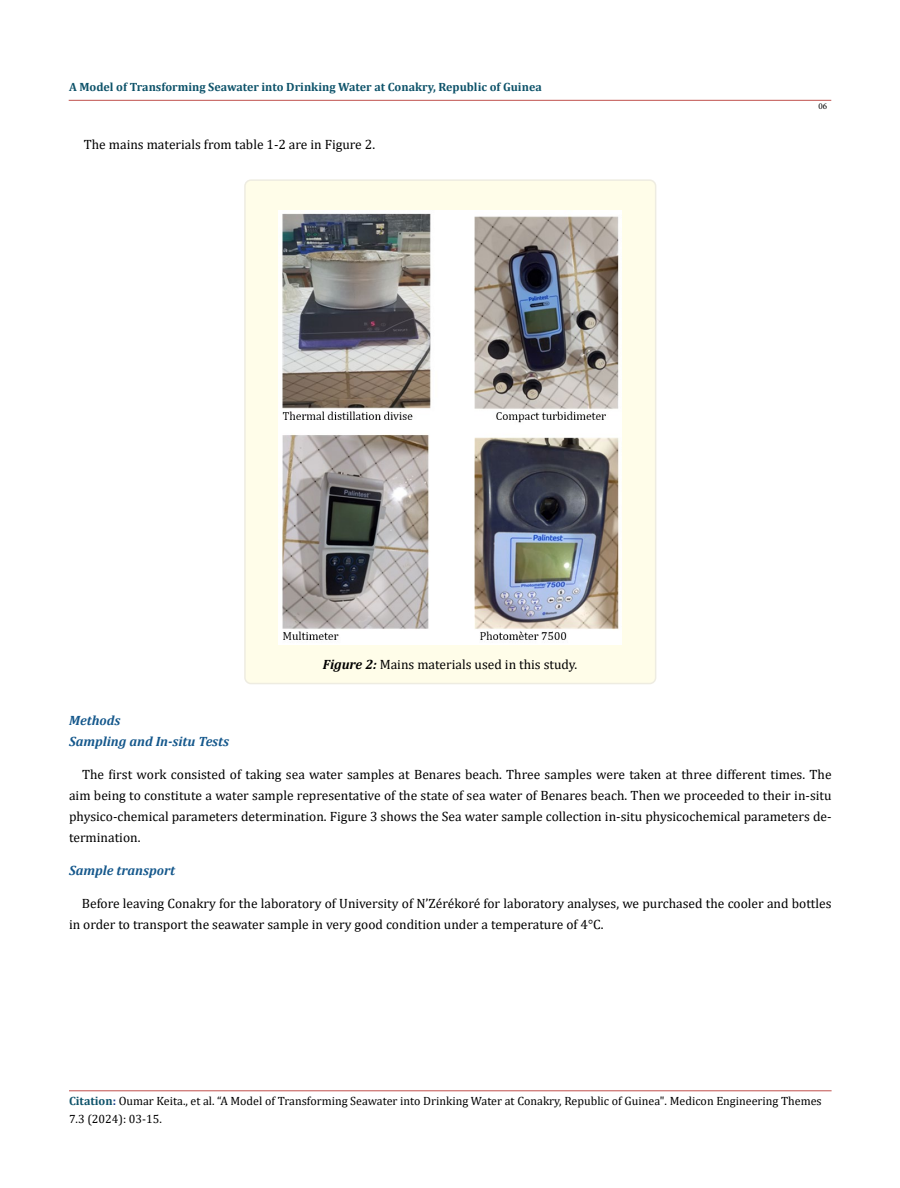
<style>
.page{position:relative;width:900px;height:1188px;background:#fff}
.page>*{position:absolute;margin:0;border:0;box-sizing:border-box;transform-origin:0 0}
.t1{font:13.5px/21px "Cambria";color:#000;text-align:justify}
.t2{font:italic 700 13.5px/21px "Cambria";color:#15588c}
.t3{font:12px/18px "Cambria";color:#000}
.t4{font:700 12px "Cambria";color:#0e536a}
.t5{font:9px "Minion Pro";color:#000}
.s1{font-weight:700;font-style:italic}
.s2{font-weight:700;color:#0e536a}
.s3{font-weight:700;color:#173e88}
</style>
<div class="page">
<hr style="left:69px;top:1091px;width:763px;height:1px;background:#c0504d">
<hr style="left:69px;top:100px;width:762px;height:1px;background:#c0504d">
<div style="left:245px;top:180px;width:411px;height:504px;background:#fffde9;border-radius:6px"></div>
<div style="left:244px;top:179px;width:412px;height:505px;border:2px solid #eeece1;border-radius:6px"></div>
<img style="left:278px;top:210px;width:344px;height:434px">
<p class="t4" style="left:69px;top:79px;width:474px">A Model of Transforming Seawater into Drinking Water at Conakry, Republic of Guinea</p>
<p class="t1" style="left:84px;top:133px;width:293px">The mains materials from table 1-2 are in Figure 2.</p>
<p class="t1" style="left:323px;top:654px;width:256px"><span class="s1">Figure 2:</span> Mains materials used in this study.</p>
<p class="t5" style="left:818px;top:100px;width:10px">06</p>
<p class="t2" style="left:69px;top:710px;width:162px">Methods<br>Sampling and In-situ Tests</p>
<p class="t1" style="left:69px;top:764px;width:764px;text-indent:13px">The first work consisted of taking sea water samples at Benares beach. Three samples were taken at three different times. The aim being to constitute a water sample representative of the state of sea water of Benares beach. Then we proceeded to their in-situ physico-chemical parameters determination. Figure 3 shows the Sea water sample collection in-situ physicochemical parameters de&shy;termination.</p>
<p class="t2" style="left:69px;top:860px;width:108px">Sample transport</p>
<p class="t1" style="left:69px;top:893px;width:764px;text-indent:13px">Before leaving Conakry for the laboratory of University of N’Zérékoré for laboratory analyses, we purchased the cooler and bottles in order to transport the seawater sample in very good condition under a temperature of 4°C.</p>
<p class="t3" style="left:69px;top:1092px;width:754px"><span class="s2">Citation</span><span class="s3">:</span> Oumar Keita., et al. “A Model of Transforming Seawater into Drinking Water at Conakry, Republic of Guinea". Medicon Engineering Themes<br>7.3 (2024): 03-15.</p>
</div>
